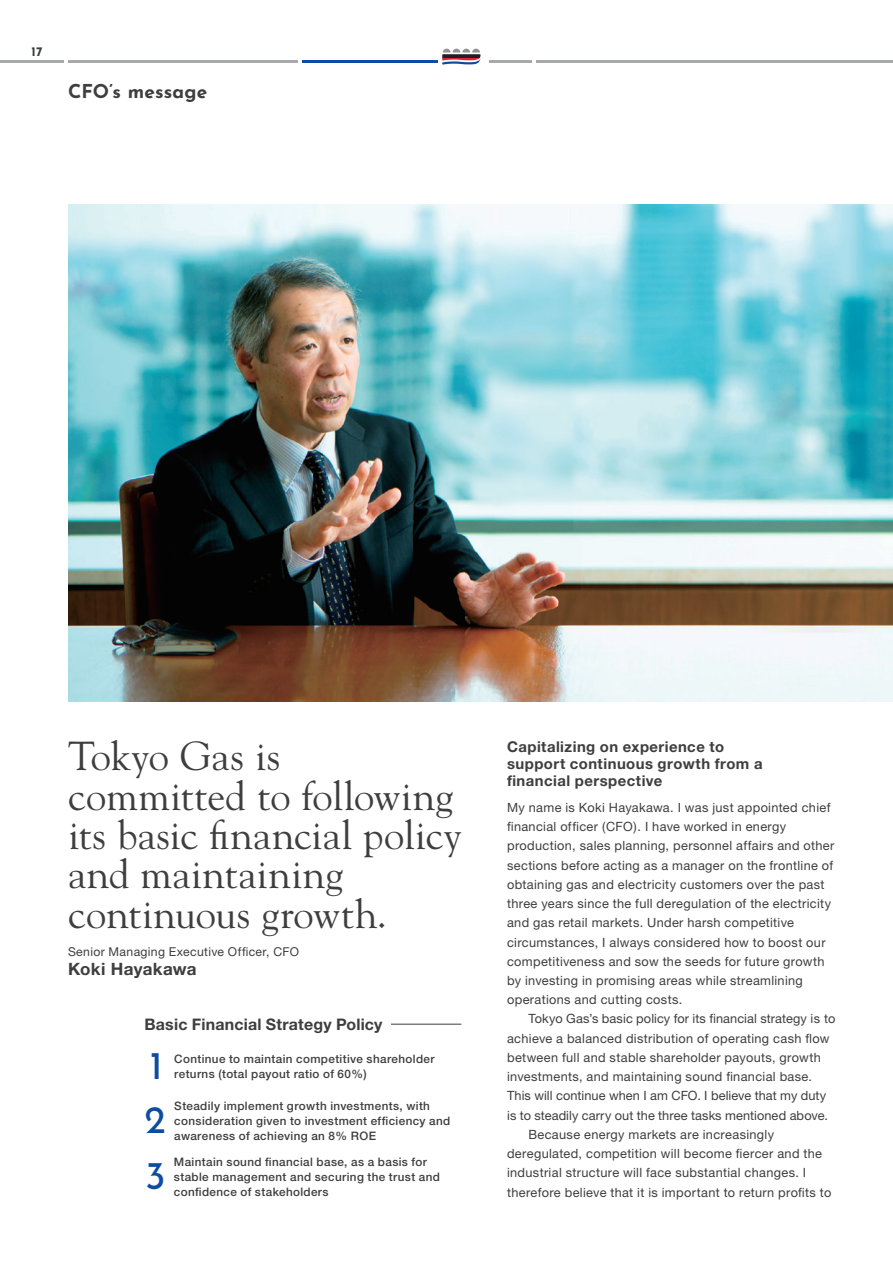
<style>
.page{position:relative;width:893px;height:1263px;background:#fff}
.page>*{position:absolute;margin:0;border:0;box-sizing:border-box;transform-origin:0 0}
.t1{font:40.35px/39.3px "Goudy";letter-spacing:.005em;color:#3e3e3f}
.t2{font:39.3px "Josefin Sans";color:#0d4da1}
.t3{font:700 19.2px "Josefin Sans";letter-spacing:.01em;color:#3e3e3f}
.t4{font:700 16.95px "Helvetica Neue";letter-spacing:.015em;color:#3e3e3f}
.t5{font:700 15.9px "Helvetica Neue";letter-spacing:.01em;color:#3e3e3f}
.t6{font:700 14.85px/17px "Helvetica Neue";letter-spacing:.03em;color:#3e3e3f}
.t7{font:12.75px/19.2px "Helvetica Neue";letter-spacing:.025em;color:#3e3e3f}
.t8{font:12.75px "Helvetica Neue";letter-spacing:.005em;color:#3e3e3f}
.t9{font:700 12.75px "Josefin Sans";color:#3e3e3f}
.t10{font:12.15px "Helvetica Neue";letter-spacing:.025em;color:#3e3e3f}
.t11{font:500 11.7px/14.9px "Helvetica Neue";letter-spacing:.03em;color:#3e3e3f}
</style>
<div class="page">
<img style="left:68px;top:204px;width:825px;height:498px">
<hr style="left:189px;top:1024px;width:272px;height:1px;background:#3e3e3f">
<div style="left:145px;top:1017px;width:246px;height:15px;background:#fff"></div>
<hr style="left:0;top:60px;width:64px;height:3px;background:#a8a9ad">
<hr style="left:68px;top:60px;width:47px;height:3px;background:#a8a9ad">
<hr style="left:115px;top:60px;width:47px;height:3px;background:#a8a9ad">
<hr style="left:162px;top:60px;width:46px;height:3px;background:#a8a9ad">
<hr style="left:208px;top:60px;width:43px;height:3px;background:#a8a9ad">
<hr style="left:251px;top:60px;width:47px;height:3px;background:#a8a9ad">
<hr style="left:302px;top:60px;width:47px;height:3px;background:#0d4da1">
<hr style="left:349px;top:60px;width:46px;height:3px;background:#0d4da1">
<hr style="left:395px;top:60px;width:47px;height:3px;background:#0d4da1">
<hr style="left:489px;top:60px;width:42px;height:3px;background:#a8a9ad">
<hr style="left:536px;top:60px;width:47px;height:3px;background:#a8a9ad">
<hr style="left:583px;top:60px;width:46px;height:3px;background:#a8a9ad">
<hr style="left:629px;top:60px;width:47px;height:3px;background:#a8a9ad">
<hr style="left:676px;top:60px;width:47px;height:3px;background:#a8a9ad">
<hr style="left:723px;top:60px;width:47px;height:3px;background:#a8a9ad">
<hr style="left:770px;top:60px;width:46px;height:3px;background:#a8a9ad">
<hr style="left:816px;top:60px;width:43px;height:3px;background:#a8a9ad">
<hr style="left:859px;top:60px;width:34px;height:3px;background:#a8a9ad">
<div style="left:438px;top:46px;width:47px;height:21px;background:#fff"></div>
<svg style="left:442px;top:49px;width:39px;height:16px"></svg>
<svg style="left:442px;top:54px;width:38px;height:4px"></svg>
<p class="t9" style="left:32px;top:40px;width:12px">17</p>
<h3 class="t3" style="left:68px;top:75px;width:141px">CFO’s message</h3>
<h1 class="t1" style="left:68px;top:735px;width:395px">Tokyo Gas is committed to following its basic financial policy and maintaining continuous growth.</h1>
<p class="t10" style="left:68px;top:944px;width:232px">Senior Managing Executive Officer, CFO</p>
<h3 class="t4" style="left:68px;top:958px;width:130px">Koki Hayakawa</h3>
<p class="t5" style="left:145px;top:1015px;width:239px">Basic Financial Strategy Policy</p>
<h2 class="t2" style="left:150px;top:1032px;width:14px">1</h2>
<h2 class="t2" style="left:145px;top:1086px;width:23px">2</h2>
<h2 class="t2" style="left:145px;top:1142px;width:22px">3</h2>
<p class="t11" style="left:174px;top:1052px;width:262px">Continue to maintain competitive shareholder</p>
<p class="t11" style="left:174px;top:1066px;width:194px">returns (total payout ratio of 60%)</p>
<p class="t11" style="left:174px;top:1098px;width:278px">Steadily implement growth investments, with consideration given to investment efficiency and</p>
<p class="t11" style="left:174px;top:1128px;width:203px">awareness of achieving an 8% ROE</p>
<p class="t11" style="left:174px;top:1155px;width:268px">Maintain sound financial base, as a basis for stable management and securing the trust and</p>
<p class="t11" style="left:174px;top:1184px;width:156px">confidence of stakeholders</p>
<p class="t6" style="left:507px;top:738px;width:257px">Capitalizing on experience to support continuous growth from a financial perspective</p>
<p class="t7" style="left:507px;top:797px;width:329px">My name is Koki Hayakawa. I was just appointed chief financial officer (CFO). I have worked in energy production, sales planning, personnel affairs and other sections before acting as a manager on the frontline of obtaining gas and electricity customers over the past three years since the full deregulation of the electricity and gas retail markets. Under harsh competitive circumstances, I always considered how to boost our competitiveness and sow the seeds for future growth by investing in promising areas while streamlining operations and cutting costs.</p>
<p class="t8" style="left:528px;top:1011px;width:309px">Tokyo Gas’s basic policy for its financial strategy is to</p>
<p class="t7" style="left:507px;top:1028px;width:324px">achieve a balanced distribution of operating cash flow</p>
<p class="t7" style="left:507px;top:1048px;width:315px">between full and stable shareholder payouts, growth</p>
<p class="t7" style="left:507px;top:1067px;width:307px">investments, and maintaining sound financial base.</p>
<p class="t8" style="left:507px;top:1088px;width:321px">This will continue when I am CFO. I believe that my duty</p>
<p class="t8" style="left:507px;top:1107px;width:322px">is to steadily carry out the three tasks mentioned above.</p>
<p class="t7" style="left:528px;top:1124px;width:247px">Because energy markets are increasingly</p>
<p class="t7" style="left:507px;top:1144px;width:316px">deregulated, competition will become fiercer and the</p>
<p class="t7" style="left:507px;top:1163px;width:301px">industrial structure will face substantial changes. I</p>
<p class="t7" style="left:507px;top:1182px;width:326px">therefore believe that it is important to return profits to</p>
</div>
